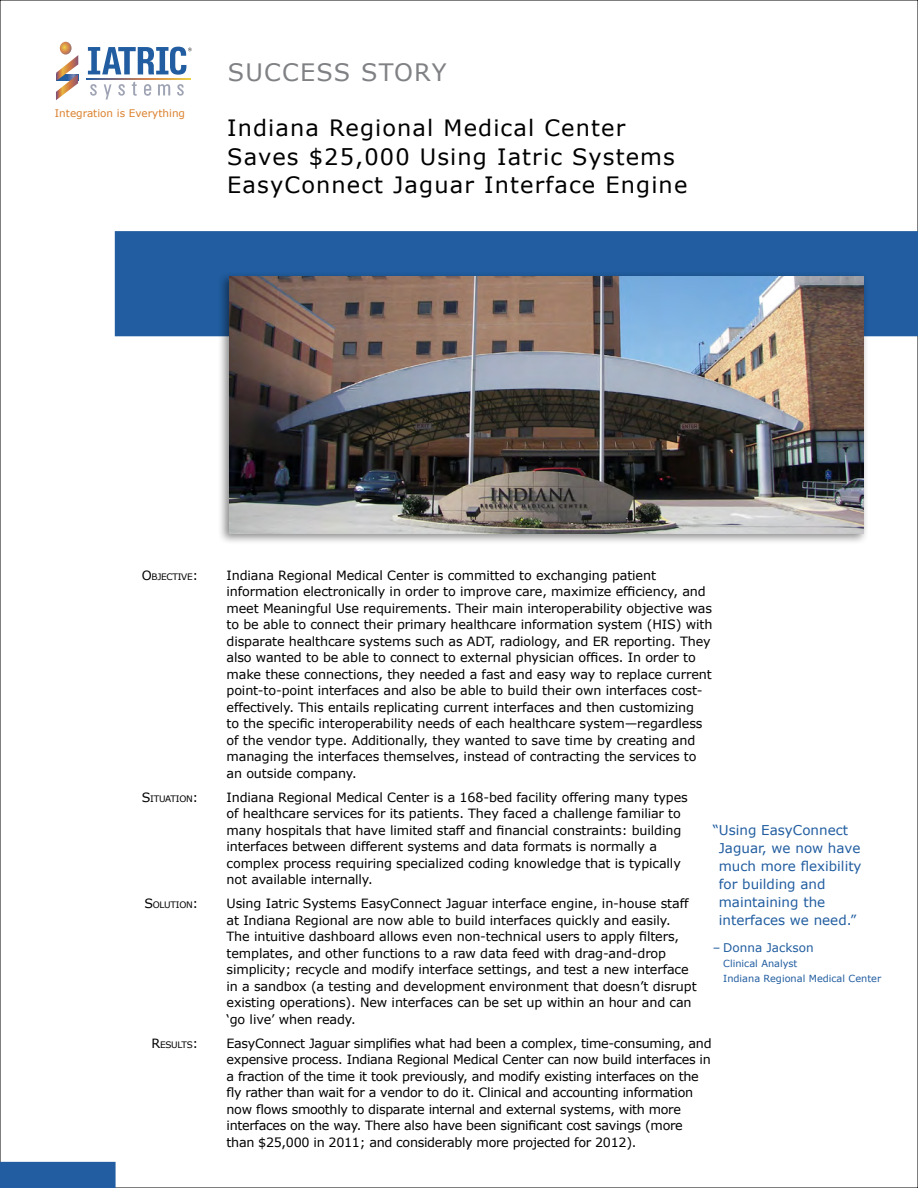
<style>
.page{position:relative;width:918px;height:1188px;background:#fff}
.page>*{position:absolute;margin:0;border:0;box-sizing:border-box;transform-origin:0 0}
.t1{font:24px "Verdana";letter-spacing:.05em;color:#808184}
.t2{font:22.5px "Verdana";letter-spacing:.05em;color:#000}
.Plain_Text{font:13.5px/18px "Verdana";color:#215da0}
.t3{font:12.75px/16.5px "Verdana";letter-spacing:-.01em;color:#000}
.Plain_Text-2{font:12px "Verdana";color:#215da0}
.t4{font:10.5px "Verdana";color:#db812e}
.Plain_Text-3{font:9.75px/15px "Verdana";color:#215da0}
.t5{font:8.85px "Verdana";letter-spacing:-.03em;color:#000}
.s1{font-size:12.75px}
</style>
<div class="page">
<div style="left:116px;top:232px;width:802px;height:104px;background:#215da0"></div>
<div style="left:115px;top:231px;width:803px;height:105px;border:2px solid #215da0"></div>
<div style="left:1px;top:1163px;width:114px;height:25px;background:#215da0"></div>
<div style="left:0;top:1162px;width:116px;height:26px;border:2px solid #215da0"></div>
<div style="left:218px;top:272px;width:651px;height:273px;background:#000;opacity:.45"></div>
<img style="left:230px;top:276px;width:634px;height:257px">
<svg style="left:56px;top:42px;width:22px;height:58px"></svg>
<svg style="left:86px;top:79px;width:105px;height:1px"></svg>
<svg style="left:132px;top:81px;width:5px;height:15px"></svg>
<svg style="left:158px;top:84px;width:12px;height:11px"></svg>
<svg style="left:90px;top:84px;width:7px;height:12px"></svg>
<svg style="left:118px;top:84px;width:7px;height:12px"></svg>
<svg style="left:177px;top:84px;width:7px;height:12px"></svg>
<svg style="left:144px;top:84px;width:7px;height:12px"></svg>
<svg style="left:104px;top:84px;width:7px;height:16px"></svg>
<svg style="left:88px;top:47px;width:104px;height:28px"></svg>
<p class="t4" style="left:55px;top:106px;width:132px">Integration is Everything</p>
<p class="t1" style="left:228px;top:55px;width:220px">SUCCESS STORY</p>
<p class="t2" style="left:227px;top:113px;width:400px">Indiana Regional Medical Center</p>
<p class="t2" style="left:227px;top:141px;width:449px">Saves $25,000 Using Iatric Systems</p>
<p class="t2" style="left:227px;top:170px;width:462px">EasyConnect Jaguar Interface Engine</p>
<p class="t5" style="left:142px;top:571px;width:58px"><span class="s1">O</span>BJECTIVE<span class="s1">:</span></p>
<p class="t3" style="left:227px;top:567px;width:487px">Indiana Regional Medical Center is committed to exchanging patient information electronically in order to improve care, maximize efficiency, and meet Meaningful Use requirements. Their main interoperability objective was to be able to connect their primary healthcare information system (HIS) with disparate healthcare systems such as ADT, radiology, and ER reporting. They also wanted to be able to connect to external physician offices. In order to make these connections, they needed a fast and easy way to replace current point-to-point interfaces and also be able to build their own interfaces cost&shy;effectively. This entails replicating current interfaces and then customizing<br>to the specific interoperability needs of each healthcare system—regardless of the vendor type. Additionally, they wanted to save time by creating and managing the interfaces themselves, instead of contracting the services to an outside company.</p>
<p class="t5" style="left:142px;top:793px;width:58px"><span class="s1">S</span>ITUATION<span class="s1">:</span></p>
<p class="t3" style="left:227px;top:789px;width:463px">Indiana Regional Medical Center is a 168-bed facility offering many types</p>
<p class="t3" style="left:227px;top:805px;width:456px">of healthcare services for its patients. They faced a challenge familiar to many hospitals that have limited staff and financial constraints: building interfaces between different systems and data formats is normally a complex process requiring specialized coding knowledge that is typically</p>
<p class="t3" style="left:227px;top:871px;width:148px">not available internally.</p>
<p class="t5" style="left:144px;top:899px;width:55px"><span class="s1">S</span>OLUTION<span class="s1">:</span></p>
<p class="t3" style="left:227px;top:895px;width:464px">Using Iatric Systems EasyConnect Jaguar interface engine, in-house staff</p>
<p class="t3" style="left:227px;top:912px;width:446px">at Indiana Regional are now able to build interfaces quickly and easily.</p>
<p class="t3" style="left:227px;top:928px;width:472px">The intuitive dashboard allows even non-technical users to apply filters, templates, and other functions to a raw data feed with drag-and-drop simplicity; recycle and modify interface settings, and test a new interface in a sandbox (a testing and development environment that doesn’t disrupt existing operations). New interfaces can be set up within an hour and can ‘go live’ when ready.</p>
<p class="t5" style="left:151px;top:1039px;width:48px"><span class="s1">R</span>ESULTS<span class="s1">:</span></p>
<p class="t3" style="left:227px;top:1035px;width:487px">EasyConnect Jaguar simplifies what had been a complex, time-consuming, and expensive process. Indiana Regional Medical Center can now build interfaces in a fraction of the time it took previously, and modify existing interfaces on the fly rather than wait for a vendor to do it. Clinical and accounting information now flows smoothly to disparate internal and external systems, with more interfaces on the way. There also have been significant cost savings (more than $25,000 in 2011; and considerably more projected for 2012).</p>
<p class="Plain_Text" style="left:719px;top:821px;width:144px;text-indent:-6px">“Using EasyConnect<br>Jaguar, we now have much more flexibility</p>
<p class="Plain_Text" style="left:719px;top:875px;width:108px">for building and maintaining the</p>
<p class="Plain_Text" style="left:719px;top:911px;width:139px">interfaces we need.”</p>
<p class="Plain_Text-2" style="left:713px;top:940px;width:102px">– Donna Jackson</p>
<p class="Plain_Text-3" style="left:723px;top:956px;width:159px">Clinical Analyst<br>Indiana Regional Medical Center</p>
</div>
